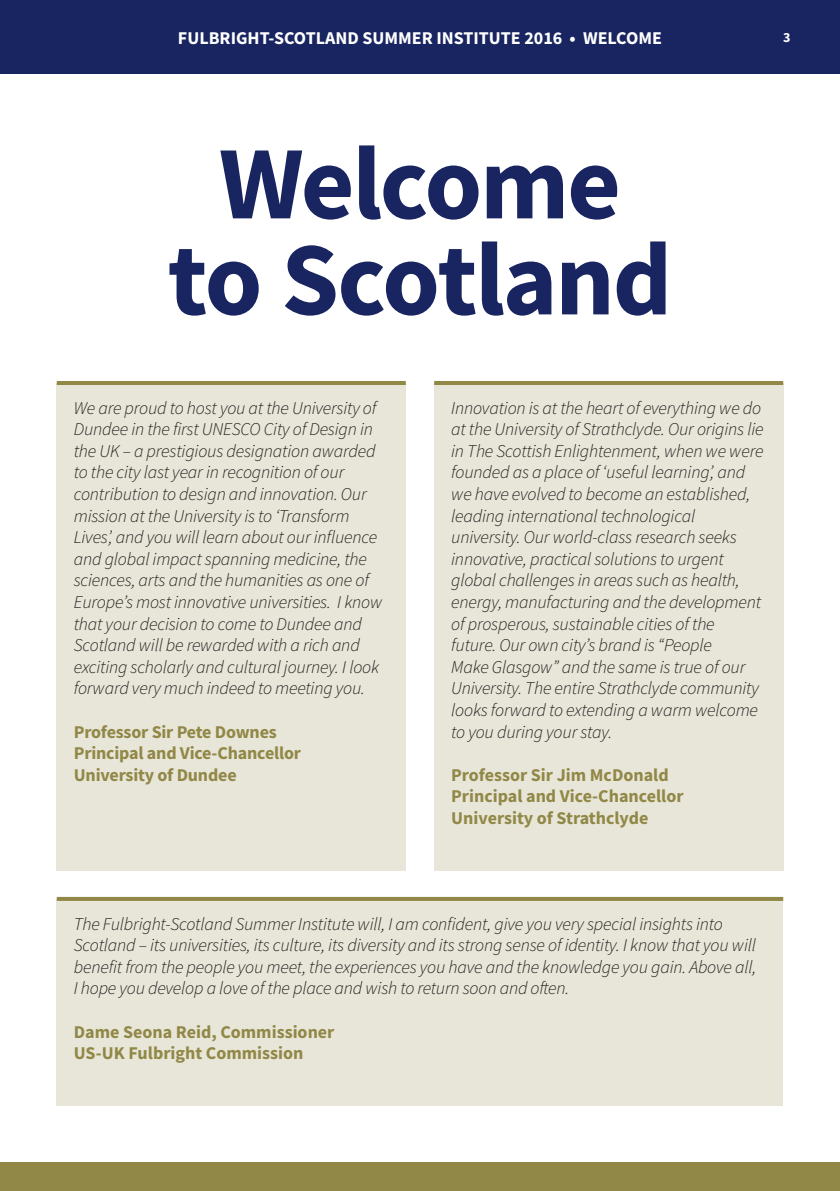
<style>
.page{position:relative;width:840px;height:1191px;background:#fff}
.page>*{position:absolute;margin:0;border:0;box-sizing:border-box;transform-origin:0 0}
.t1{font:700 104px/96px "Source Sans Pro";letter-spacing:-.02em;color:#192561;text-align:center}
.t2{font:italic 300 18px/21.6px "Source Sans Pro";letter-spacing:-.01em;color:#231f20}
.t3{font:700 18px "Source Sans Pro";color:#918847}
.t4{font:700 18px "Source Sans Pro";color:#fff}
.t5{font:700 14px "Source Sans Pro";color:#fff}
</style>
<div class="page">
<div style="left:57px;top:383px;width:348px;height:487px;background:#e8e6d8"></div>
<div style="left:434px;top:383px;width:348px;height:487px;background:#e8e6d8"></div>
<div style="left:57px;top:899px;width:725px;height:207px;background:#e8e6d8"></div>
<div style="left:0;top:0;width:839px;height:74px;background:#192561"></div>
<hr style="left:57px;top:381px;width:348px;height:4px;background:#918847">
<hr style="left:57px;top:897px;width:725px;height:4px;background:#918847">
<hr style="left:434px;top:381px;width:348px;height:4px;background:#918847">
<div style="left:0;top:1162px;width:839px;height:29px;background:#918847"></div>
<p class="t4" style="left:178px;top:25px;width:485px">FULBRIGHT-SCOTLAND SUMMER INSTITUTE 2016 • WELCOME</p>
<p class="t5" style="left:782px;top:28px;width:9px">3</p>
<p class="t1" style="left:168px;top:134px;width:506px">Welcome to Scotland</p>
<p class="t2" style="left:74px;top:397px;width:310px">We are proud to host you at the University of Dundee in the first UNESCO City of Design in the UK – a prestigious designation awarded to the city last year in recognition of our contribution to design and innovation. Our mission at the University is to ‘Transform Lives’, and you will learn about our influence and global impact spanning medicine, the sciences, arts and the humanities as one of Europe’s most innovative universities. I know that your decision to come to Dundee and Scotland will be rewarded with a rich and exciting scholarly and cultural journey. I look forward very much indeed to meeting you.</p>
<p class="t3" style="left:74px;top:719px;width:204px">Professor Sir Pete Downes</p>
<p class="t3" style="left:74px;top:741px;width:229px">Principal and Vice-Chancellor</p>
<p class="t3" style="left:74px;top:762px;width:164px">University of Dundee</p>
<p class="t2" style="left:451px;top:397px;width:314px">Innovation is at the heart of everything we do at the University of Strathclyde. Our origins lie in The Scottish Enlightenment, when we were founded as a place of ‘useful learning’, and we have evolved to become an established, leading international technological university. Our world-class research seeks innovative, practical solutions to urgent global challenges in areas such as health, energy, manufacturing and the development of prosperous, sustainable cities of the future. Our own city’s brand is “People<br>Make Glasgow” and the same is true of our University. The entire Strathclyde community looks forward to extending a warm welcome to you during your stay.</p>
<p class="t3" style="left:451px;top:762px;width:219px">Professor Sir Jim McDonald</p>
<p class="t3" style="left:451px;top:784px;width:234px">Principal and Vice-Chancellor</p>
<p class="t3" style="left:451px;top:806px;width:199px">University of Strathclyde</p>
<p class="t2" style="left:74px;top:912px;width:683px">The Fulbright-Scotland Summer Institute will, I am confident, give you very special insights into Scotland – its universities, its culture, its diversity and its strong sense of identity. I know that you will benefit from the people you meet, the experiences you have and the knowledge you gain. Above all, I hope you develop a love of the place and wish to return soon and often.</p>
<p class="t3" style="left:74px;top:1019px;width:262px">Dame Seona Reid, Commissioner</p>
<p class="t3" style="left:74px;top:1041px;width:231px">US-UK Fulbright Commission</p>
</div>
